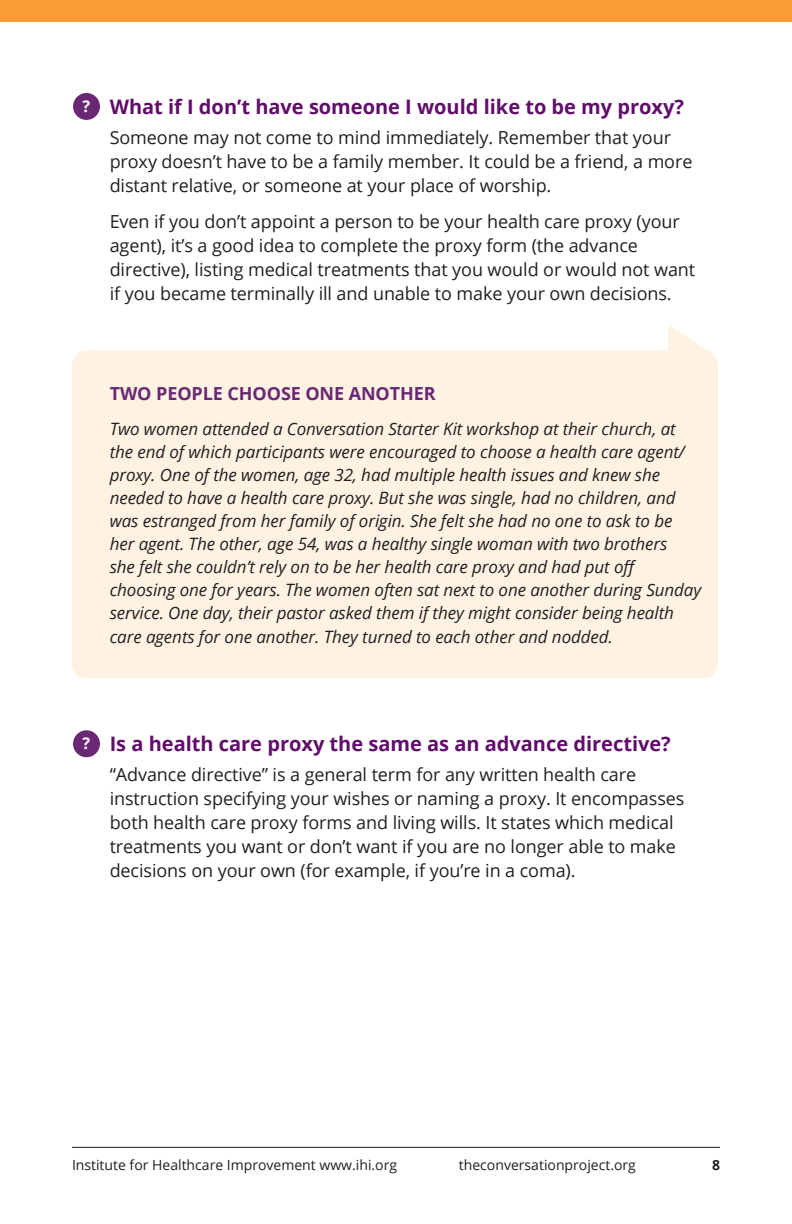
<style>
.page{position:relative;width:792px;height:1224px;background:#fff}
.page>*{position:absolute;margin:0;border:0;box-sizing:border-box;transform-origin:0 0}
.BodyBold_Purple{font:700 20px "Open Sans";color:#600e69}
.Text_Body{font:18px/24px "Open Sans";letter-spacing:-.005em;color:#231f20}
.Text_Body-2{font:700 18px "Open Sans";letter-spacing:-.005em;color:#6a2874}
.Text_Body-3{font:italic 17px/23.2px "Open Sans";letter-spacing:-.005em;color:#231f20}
.t1{font:700 16.2px "Open Sans";color:#fff}
.t2{font:14px "Open Sans";color:#231f20}
.t3{font:700 14px "Open Sans";color:#231f20}
</style>
<div class="page">
<hr style="left:72px;top:1147px;width:648px;height:1px;background:#231f20">
<div style="left:0;top:0;width:792px;height:22px;background:#f89d33"></div>
<svg style="left:72px;top:324px;width:646px;height:354px;background:#fef2e5"></svg>
<div style="left:73px;top:730px;width:27px;height:27px;background:#6a2874;border-radius:50%"></div>
<div style="left:73px;top:93px;width:27px;height:27px;background:#6a2874;border-radius:50%"></div>
<p class="t1" style="left:83px;top:94px;width:9px">?</p>
<p class="BodyBold_Purple" style="left:110px;top:93px;width:576px">What if I don’t have someone I would like to be my proxy?</p>
<p class="Text_Body" style="left:110px;top:125px;width:584px">Someone may not come to mind immediately. Remember that your proxy doesn’t have to be a family member. It could be a friend, a more distant relative, or someone at your place of worship.</p>
<p class="Text_Body" style="left:110px;top:209px;width:587px">Even if you don’t appoint a person to be your health care proxy (your agent), it’s a good idea to complete the proxy form (the advance directive), listing medical treatments that you would or would not want if you became terminally ill and unable to make your own decisions.</p>
<p class="Text_Body-2" style="left:110px;top:381px;width:328px">TWO PEOPLE CHOOSE ONE ANOTHER</p>
<p class="Text_Body-3" style="left:110px;top:417px;width:593px">Two women attended a Conversation Starter Kit workshop at their church, at the end of which participants were encouraged to choose a health care agent/ proxy. One of the women, age 32, had multiple health issues and knew she needed to have a health care proxy. But she was single, had no children, and was estranged from her family of origin. She felt she had no one to ask to be her agent. The other, age 54, was a healthy single woman with two brothers<br>she felt she couldn’t rely on to be her health care proxy and had put off choosing one for years. The women often sat next to one another during Sunday service. One day, their pastor asked them if they might consider being health care agents for one another. They turned to each other and nodded.</p>
<p class="t1" style="left:83px;top:732px;width:9px">?</p>
<p class="BodyBold_Purple" style="left:110px;top:730px;width:563px">Is a health care proxy the same as an advance directive?</p>
<p class="Text_Body" style="left:110px;top:762px;width:576px">“Advance directive” is a general term for any written health care instruction specifying your wishes or naming a proxy. It encompasses both health care proxy forms and living wills. It states which medical treatments you want or don’t want if you are no longer able to make decisions on your own (for example, if you’re in a coma).</p>
<p class="t2" style="left:72px;top:1155px;width:327px">Institute for Healthcare Improvement www.ihi.org</p>
<p class="t2" style="left:459px;top:1155px;width:179px">theconversationproject.org</p>
<p class="t3" style="left:712px;top:1155px;width:9px">8</p>
</div>
